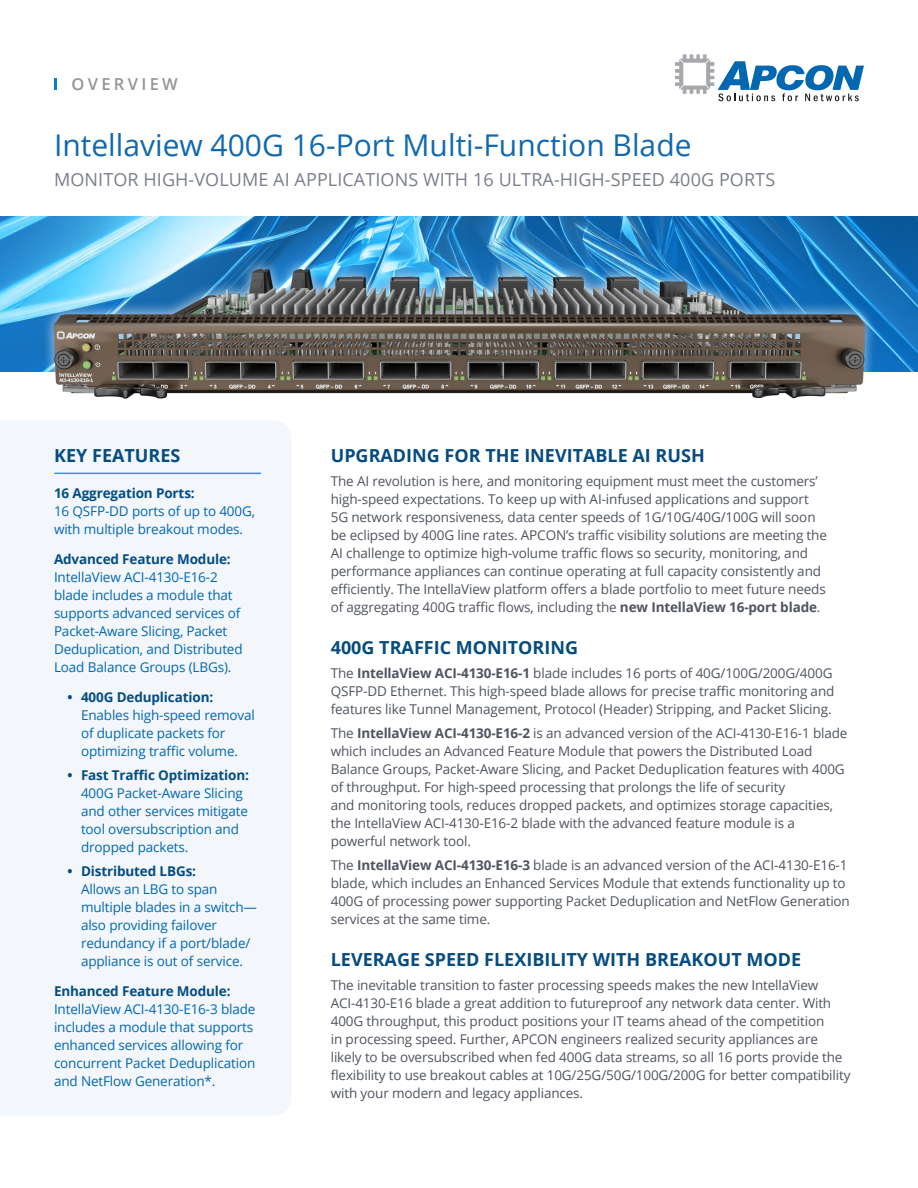
<style>
.page{position:relative;width:918px;height:1188px;background:#fff}
.page>*{position:absolute;margin:0;border:0;box-sizing:border-box;transform-origin:0 0}
.t1{font:30px "Open Sans";color:#1069af}
.t2{font:700 18px "Open Sans";color:#054c82}
.Header_small{font:18px "Open Sans";letter-spacing:.005em;color:#7a7f8b}
.t3{font:700 18px "Open Sans";color:#034d83}
.t4{font:600 16.5px "Open Sans";letter-spacing:.2em;color:#939598}
.t5{font:13.5px/18px "Open Sans";letter-spacing:-.01em;color:#4f545f}
.Text{font:13.5px/18px "Open Sans";letter-spacing:-.01em;color:#0168b3}
.s1{font-weight:700;color:#034d83}
.s2{font-weight:700}
</style>
<div class="page">
<div style="left:0;top:421px;width:291px;height:694px;background:#f3f6fb"></div>
<img style="left:0;top:216px;width:918px;height:156px">
<img style="left:30px;top:239px;width:858px;height:160px">
<svg style="left:675px;top:54px;width:189px;height:47px"></svg>
<svg style="left:54px;top:78px;width:3px;height:12px"></svg>
<hr style="left:55px;top:473px;width:206px;height:1px;background:#3b8cff">
<p class="t4" style="left:72px;top:73px;width:108px">OVERVIEW</p>
<p class="t1" style="left:54px;top:125px;width:639px">Intellaview 400G 16-Port Multi-Function Blade</p>
<p class="Header_small" style="left:54px;top:167px;width:723px">MONITOR HIGH-VOLUME AI APPLICATIONS WITH 16 ULTRA-HIGH-SPEED 400G PORTS</p>
<p class="t3" style="left:54px;top:443px;width:128px">KEY FEATURES</p>
<p class="Text" style="left:54px;top:484px;width:203px"><span class="s1">16 Aggregation Ports:<br></span>16 QSFP-DD ports of up to 400G, with multiple breakout modes.</p>
<p class="Text" style="left:54px;top:550px;width:190px"><span class="s1">Advanced Feature Module:<br></span>IntellaView ACI-4130-E16-2 blade includes a module that supports advanced services of<br>Packet-Aware Slicing, Packet<br>Deduplication, and Distributed<br>Load Balance Groups (LBGs).</p>
<p class="Text" style="left:81px;top:688px;width:176px;text-indent:-14px"><span class="s1">• 400G Deduplication:<br></span>Enables high-speed removal of duplicate packets for optimizing traffic volume.</p>
<p class="Text" style="left:81px;top:766px;width:170px;text-indent:-14px"><span class="s1">• Fast Traffic Optimization:<br></span>400G Packet-Aware Slicing and other services mitigate tool oversubscription and dropped packets.</p>
<p class="Text" style="left:81px;top:862px;width:178px;text-indent:-14px"><span class="s1">• Distributed LBGs:<br></span>Allows an LBG to span multiple blades in a switch— also providing failover redundancy if a port/blade/ appliance is out of service.</p>
<p class="Text" style="left:54px;top:982px;width:203px"><span class="s1">Enhanced Feature Module:<br></span>IntellaView ACI-4130-E16-3 blade includes a module that supports enhanced services allowing for concurrent Packet Deduplication and NetFlow Generation*.</p>
<p class="t2" style="left:331px;top:443px;width:376px">UPGRADING FOR THE INEVITABLE AI RUSH</p>
<p class="t5" style="left:331px;top:472px;width:498px">The AI revolution is here, and monitoring equipment must meet the customers’ high-speed expectations. To keep up with AI-infused applications and support 5G network responsiveness, data center speeds of 1G/10G/40G/100G will soon be eclipsed by 400G line rates. APCON’s traffic visibility solutions are meeting the AI challenge to optimize high-volume traffic flows so security, monitoring, and performance appliances can continue operating at full capacity consistently and efficiently. The IntellaView platform offers a blade portfolio to meet future needs of aggregating 400G traffic flows, including the <span class="s2">new IntellaView 16-port blade</span>.</p>
<p class="t2" style="left:331px;top:635px;width:249px">400G TRAFFIC MONITORING</p>
<p class="t5" style="left:331px;top:664px;width:505px">The <span class="s2">IntellaView ACI-4130-E16-1</span> blade includes 16 ports of 40G/100G/200G/400G<br>QSFP-DD Ethernet. This high-speed blade allows for precise traffic monitoring and features like Tunnel Management, Protocol (Header) Stripping, and Packet Slicing.</p>
<p class="t5" style="left:331px;top:724px;width:518px">The <span class="s2">IntellaView ACI-4130-E16-2</span> is an advanced version of the ACI-4130-E16-1 blade which includes an Advanced Feature Module that powers the Distributed Load Balance Groups, Packet-Aware Slicing, and Packet Deduplication features with 400G of throughput. For high-speed processing that prolongs the life of security<br>and monitoring tools, reduces dropped packets, and optimizes storage capacities, the IntellaView ACI-4130-E16-2 blade with the advanced feature module is a powerful network tool.</p>
<p class="t5" style="left:331px;top:856px;width:521px">The <span class="s2">IntellaView ACI-4130-E16-3</span> blade is an advanced version of the ACI-4130-E16-1 blade, which includes an Enhanced Services Module that extends functionality up to 400G of processing power supporting Packet Deduplication and NetFlow Generation services at the same time.</p>
<p class="t2" style="left:331px;top:947px;width:472px">LEVERAGE SPEED FLEXIBILITY WITH BREAKOUT MODE</p>
<p class="t5" style="left:331px;top:976px;width:521px">The inevitable transition to faster processing speeds makes the new IntellaView ACI-4130-E16 blade a great addition to futureproof any network data center. With 400G throughput, this product positions your IT teams ahead of the competition<br>in processing speed. Further, APCON engineers realized security appliances are likely to be oversubscribed when fed 400G data streams, so all 16 ports provide the flexibility to use breakout cables at 10G/25G/50G/100G/200G for better compatibility with your modern and legacy appliances.</p>
</div>
